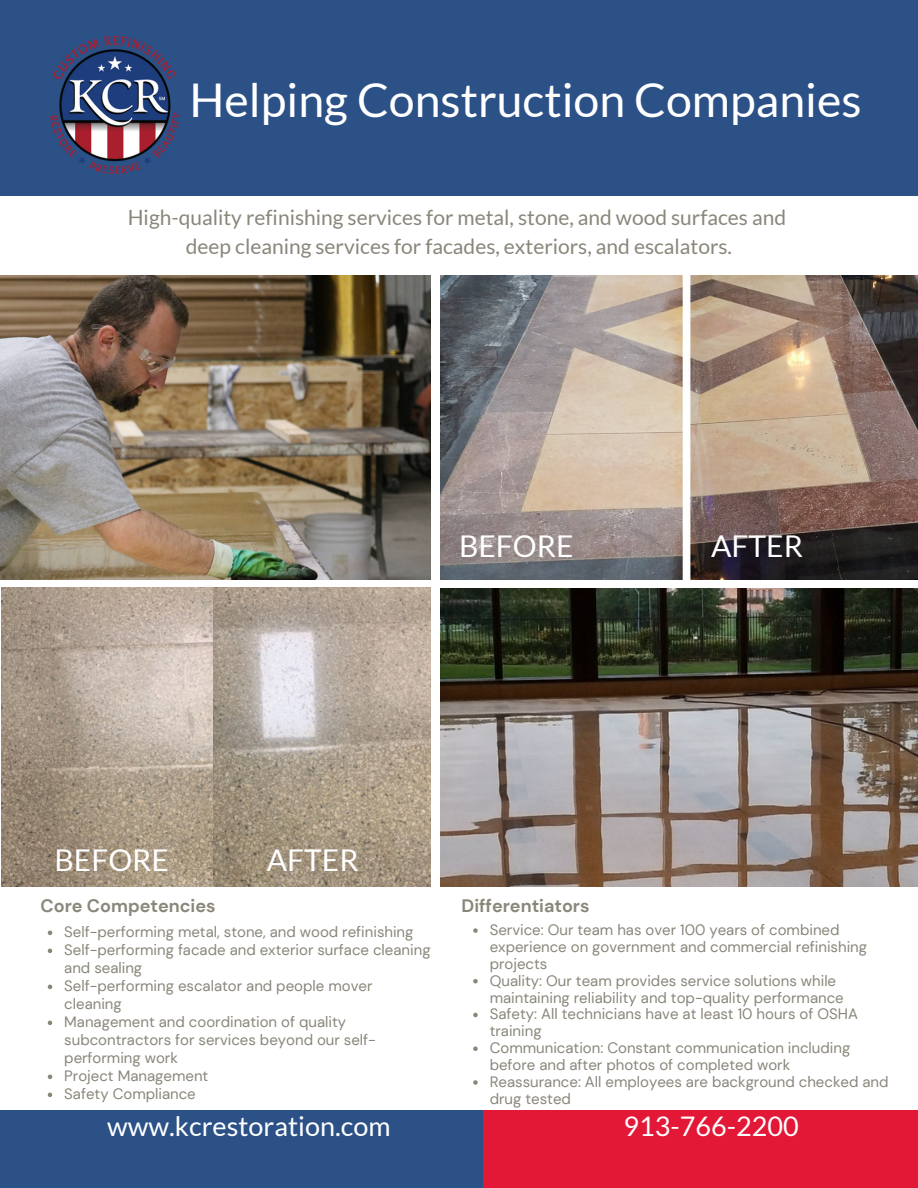
<style>
.page{position:relative;width:918px;height:1188px;background:#fff}
.page>*{position:absolute;margin:0;border:0;box-sizing:border-box;transform-origin:0 0}
.t1{font:46.5px "Lato";color:#fff}
.t2{font:30px "Lato";color:#fff}
.t3{font:27px "Lato";color:#fff}
.t4{font:21px "Lato";color:#8a867a}
.t5{font:700 18px "DM Sans";color:#8a867a}
.t6{font:15px/16.8px "DM Sans";color:#8a867a}
</style>
<div class="page">
<div style="left:0;top:0;width:918px;height:195px;background:#2b5187"></div>
<div style="left:0;top:1110px;width:484px;height:78px;background:#2b5187"></div>
<div style="left:484px;top:1110px;width:434px;height:78px;background:#e31837"></div>
<img style="left:0;top:275px;width:431px;height:304px">
<img style="left:440px;top:275px;width:478px;height:304px">
<img style="left:440px;top:588px;width:477px;height:298px">
<img style="left:2px;top:587px;width:211px;height:299px">
<img style="left:213px;top:587px;width:217px;height:299px">
<img style="left:50px;top:37px;width:130px;height:136px">
<svg style="left:48px;top:931px;width:4px;height:4px"></svg>
<svg style="left:48px;top:949px;width:4px;height:4px"></svg>
<svg style="left:48px;top:985px;width:4px;height:4px"></svg>
<svg style="left:48px;top:1021px;width:4px;height:4px"></svg>
<svg style="left:48px;top:1075px;width:4px;height:4px"></svg>
<svg style="left:48px;top:1093px;width:4px;height:4px"></svg>
<svg style="left:473px;top:928px;width:5px;height:5px"></svg>
<svg style="left:473px;top:979px;width:5px;height:4px"></svg>
<svg style="left:473px;top:1013px;width:5px;height:4px"></svg>
<svg style="left:473px;top:1046px;width:5px;height:5px"></svg>
<svg style="left:473px;top:1080px;width:5px;height:5px"></svg>
<p class="t1" style="left:189px;top:71px;width:674px">Helping Construction Companies</p>
<p class="t4" style="left:128px;top:204px;width:660px">High-quality refinishing services for metal, stone, and wood surfaces and</p>
<p class="t4" style="left:186px;top:233px;width:548px">deep cleaning services for facades, exteriors, and escalators.</p>
<p class="t2" style="left:459px;top:527px;width:116px">BEFORE</p>
<p class="t2" style="left:711px;top:527px;width:93px">AFTER</p>
<p class="t2" style="left:55px;top:842px;width:116px">BEFORE</p>
<p class="t2" style="left:267px;top:842px;width:93px">AFTER</p>
<p class="t5" style="left:41px;top:894px;width:176px">Core Competencies</p>
<p class="t5" style="left:462px;top:894px;width:129px">Differentiators</p>
<p class="t6" style="left:64px;top:924px;width:351px">Self-performing metal, stone, and wood refinishing</p>
<p class="t6" style="left:64px;top:941px;width:368px;line-height:18px">Self-performing facade and exterior surface cleaning and sealing</p>
<p class="t6" style="left:64px;top:977px;width:310px;line-height:18px">Self-performing escalator and people mover cleaning</p>
<p class="t6" style="left:64px;top:1013px;width:313px;line-height:18px">Management and coordination of quality subcontractors for services beyond our self&shy;performing work</p>
<p class="t6" style="left:64px;top:1068px;width:146px">Project Management</p>
<p class="t6" style="left:64px;top:1086px;width:133px">Safety Compliance</p>
<p class="t6" style="left:490px;top:922px;width:379px">Service: Our team has over 100 years of combined experience on government and commercial refinishing projects</p>
<p class="t6" style="left:490px;top:972px;width:356px">Quality: Our team provides service solutions while maintaining reliability and top-quality performance</p>
<p class="t6" style="left:490px;top:1006px;width:370px">Safety: All technicians have at least 10 hours of OSHA training</p>
<p class="t6" style="left:490px;top:1040px;width:362px">Communication: Constant communication including before and after photos of completed work</p>
<p class="t6" style="left:490px;top:1073px;width:400px">Reassurance: All employees are background checked and drug tested</p>
<p class="t3" style="left:107px;top:1109px;width:285px">www.kcrestoration.com</p>
<p class="t3" style="left:624px;top:1109px;width:177px">913-766-2200</p>
</div>
